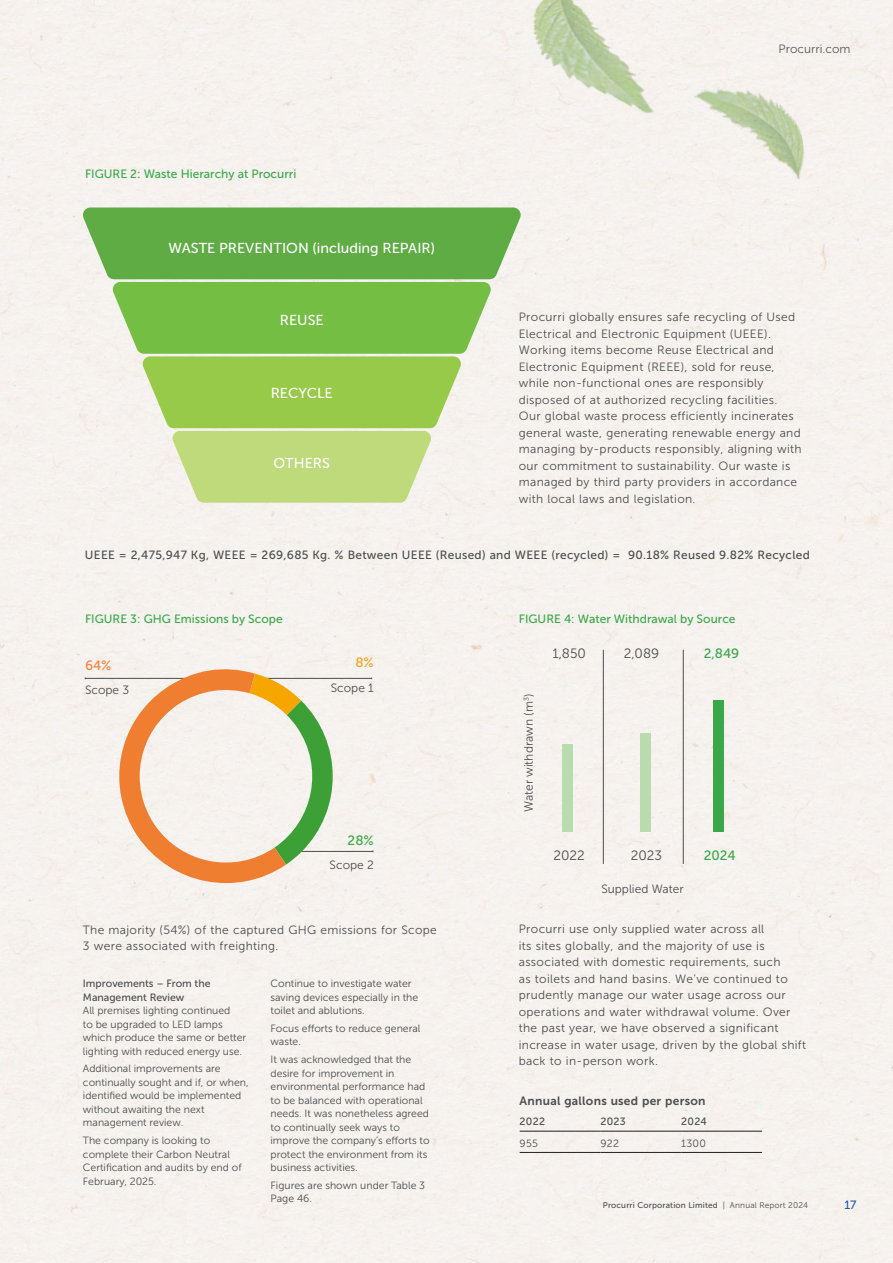
<style>
.page{position:relative;width:893px;height:1263px;background:#fff}
.page>*{position:absolute;margin:0;border:0;box-sizing:border-box;transform-origin:0 0}
.t1{font:14.4px "Museo Sans 500";color:#fff}
.t2{font:13.5px "Museo Sans 300";color:#4b4c4d}
.t3{font:13.5px "Museo Sans 500";color:#3aa848}
.t4{font:13.5px "Museo Sans 500";color:#f4833b}
.t5{font:13.5px "Museo Sans 500";color:#f9a51b}
.t6{font:12px/16.5px "Museo Sans 300";letter-spacing:.025em;color:#4b4c4d}
.t7{font:12px "Museo Sans 500";color:#3aa848}
.t8{font:12px "Museo Sans 300";color:#4b4c4d}
.t9{font:12px "Museo Sans 700";letter-spacing:.025em;color:#4b4c4d}
.t10{font:12px "Museo Sans 300";color:#57585a}
.t11{font:12px "Museo Sans 500";color:#2159a8}
.t12{font:11.85px "Museo Sans 500";letter-spacing:.025em;color:#4b4c4d}
.Financials_main_body{font:10.5px/13.5px "Museo Sans 300";color:#4b4c4d}
.Financials_main_body-2{font:10.5px "Museo Sans 500";letter-spacing:.025em;color:#4b4c4d}
.t13{font:8.25px "Museo Sans 500";letter-spacing:.02em;color:#4b4c4d}
.s1{font-family:"Museo Sans 500"}
.s2{font-family:"Museo Sans 300"}
</style>
<div class="page">
<svg style="left:83px;top:207px;width:438px;height:296px;background:#a2ce7b"></svg>
<hr style="left:603px;top:650px;width:1px;height:214px;background:#4b4c4d">
<hr style="left:683px;top:650px;width:1px;height:214px;background:#4b4c4d">
<div style="left:640px;top:733px;width:11px;height:99px;background:#b8dcae"></div>
<div style="left:713px;top:700px;width:11px;height:132px;background:#3aa848"></div>
<div style="left:562px;top:744px;width:11px;height:88px;background:#b8dcae"></div>
<hr style="left:284px;top:851px;width:89px;height:1px;background:#4b4c4d">
<hr style="left:260px;top:678px;width:112px;height:1px;background:#4b4c4d">
<hr style="left:85px;top:678px;width:110px;height:1px;background:#4b4c4d">
<img style="left:693px;top:77px;width:115px;height:115px">
<img style="left:534px;top:0;width:120px;height:113px">
<svg style="left:105px;top:665px;width:238px;height:221px"></svg>
<hr style="left:520px;top:1131px;width:80px;height:1px;background:#231f20">
<hr style="left:600px;top:1131px;width:81px;height:1px;background:#231f20">
<hr style="left:681px;top:1131px;width:81px;height:1px;background:#231f20">
<hr style="left:520px;top:1152px;width:80px;height:1px;background:#231f20">
<hr style="left:600px;top:1152px;width:81px;height:1px;background:#231f20">
<hr style="left:681px;top:1152px;width:81px;height:1px;background:#231f20">
<p class="t7" style="left:85px;top:167px;width:213px">FIGURE 2: Waste Hierarchy at Procurri</p>
<p class="t1" style="left:169px;top:240px;width:268px">WASTE PREVENTION (including REPAIR)</p>
<p class="t1" style="left:280px;top:313px;width:45px">REUSE</p>
<p class="t1" style="left:271px;top:385px;width:64px">RECYCLE</p>
<p class="t1" style="left:274px;top:456px;width:58px">OTHERS</p>
<p class="t10" style="left:779px;top:42px;width:73px">Procurri.com</p>
<p class="t6" style="left:519px;top:309px;width:284px">Procurri globally ensures safe recycling of Used Electrical and Electronic Equipment (UEEE).<br>Working items become Reuse Electrical and Electronic Equipment (REEE), sold for reuse, while non-functional ones are responsibly disposed of at authorized recycling facilities.<br>Our global waste process efficiently incinerates general waste, generating renewable energy and managing by-products responsibly, aligning with our commitment to sustainability. Our waste is managed by third party providers in accordance with local laws and legislation.</p>
<p class="t12" style="left:85px;top:548px;width:726px">UEEE = 2,475,947 Kg, WEEE = 269,685 Kg. % Between UEEE (Reused) and WEEE (recycled) = 90.18% Reused 9.82% Recycled</p>
<p class="t7" style="left:85px;top:612px;width:199px">FIGURE 3: GHG Emissions by Scope</p>
<p class="t7" style="left:519px;top:612px;width:218px">FIGURE 4: Water Withdrawal by Source</p>
<p class="t4" style="left:85px;top:658px;width:28px">64%</p>
<p class="t6" style="left:85px;top:681px;width:46px">Scope 3</p>
<p class="t5" style="left:355px;top:655px;width:20px">8%</p>
<p class="t6" style="left:331px;top:679px;width:45px">Scope 1</p>
<p class="t3" style="left:348px;top:833px;width:28px">28%</p>
<p class="t6" style="left:330px;top:856px;width:46px">Scope 2</p>
<p class="t6" style="left:83px;top:921px;width:355px">The majority (54%) of the captured GHG emissions for Scope<br>3 were associated with freighting.</p>
<p class="Financials_main_body" style="left:83px;top:977px;width:165px"><span class="s1">Improvements – From the<br>Management Review<br></span>All premises lighting continued<br>to be upgraded to LED lamps which produce the same or better lighting with reduced energy use.</p>
<p class="Financials_main_body" style="left:83px;top:1062px;width:167px">Additional improvements are continually sought and if, or when, identified would be implemented without awaiting the next management review.</p>
<p class="Financials_main_body" style="left:83px;top:1134px;width:160px">The company is looking to complete their Carbon Neutral<br>Certification and audits by end of<br>February, 2025.</p>
<p class="Financials_main_body" style="left:271px;top:977px;width:149px">Continue to investigate water saving devices especially in the toilet and ablutions.</p>
<p class="Financials_main_body" style="left:271px;top:1021px;width:151px">Focus efforts to reduce general waste.</p>
<p class="Financials_main_body" style="left:271px;top:1053px;width:161px">It was acknowledged that the desire for improvement in environmental performance had to be balanced with operational needs. It was nonetheless agreed to continually seek ways to improve the company’s efforts to protect the environment from its business activities.</p>
<p class="Financials_main_body" style="left:271px;top:1178px;width:156px">Figures are shown under Table 3<br>Page 46.</p>
<p class="t8" style="left:522px;top:812px;width:120px;rotate:-90deg">Water withdrawn (m<sup>3</sup>)</p>
<p class="t2" style="left:552px;top:646px;width:35px">1,850</p>
<p class="t2" style="left:624px;top:646px;width:37px">2,089</p>
<p class="t3" style="left:704px;top:646px;width:37px">2,849</p>
<p class="t2" style="left:553px;top:848px;width:33px">2022</p>
<p class="t2" style="left:631px;top:848px;width:33px">2023</p>
<p class="t3" style="left:704px;top:848px;width:33px">2024</p>
<p class="t8" style="left:601px;top:882px;width:84px">Supplied Water</p>
<p class="t6" style="left:519px;top:921px;width:289px">Procurri use only supplied water across all<br>its sites globally, and the majority of use is associated with domestic requirements, such<br>as toilets and hand basins. We’ve continued to prudently manage our water usage across our operations and water withdrawal volume. Over the past year, we have observed a significant increase in water usage, driven by the global shift back to in-person work.</p>
<p class="t9" style="left:520px;top:1094px;width:187px">Annual gallons used per person</p>
<p class="Financials_main_body-2" style="left:520px;top:1116px;width:27px">2022</p>
<p class="Financials_main_body-2" style="left:600px;top:1116px;width:27px">2023</p>
<p class="Financials_main_body-2" style="left:681px;top:1116px;width:27px">2024</p>
<p class="Financials_main_body" style="left:520px;top:1136px;width:20px">955</p>
<p class="Financials_main_body" style="left:600px;top:1136px;width:20px">922</p>
<p class="Financials_main_body" style="left:681px;top:1136px;width:26px">1300</p>
<p class="t13" style="left:603px;top:1200px;width:207px">Procurri Corporation Limited <span class="s2">| Annual Report 2024</span></p>
<p class="t11" style="left:844px;top:1199px;width:14px">17</p>
</div>
